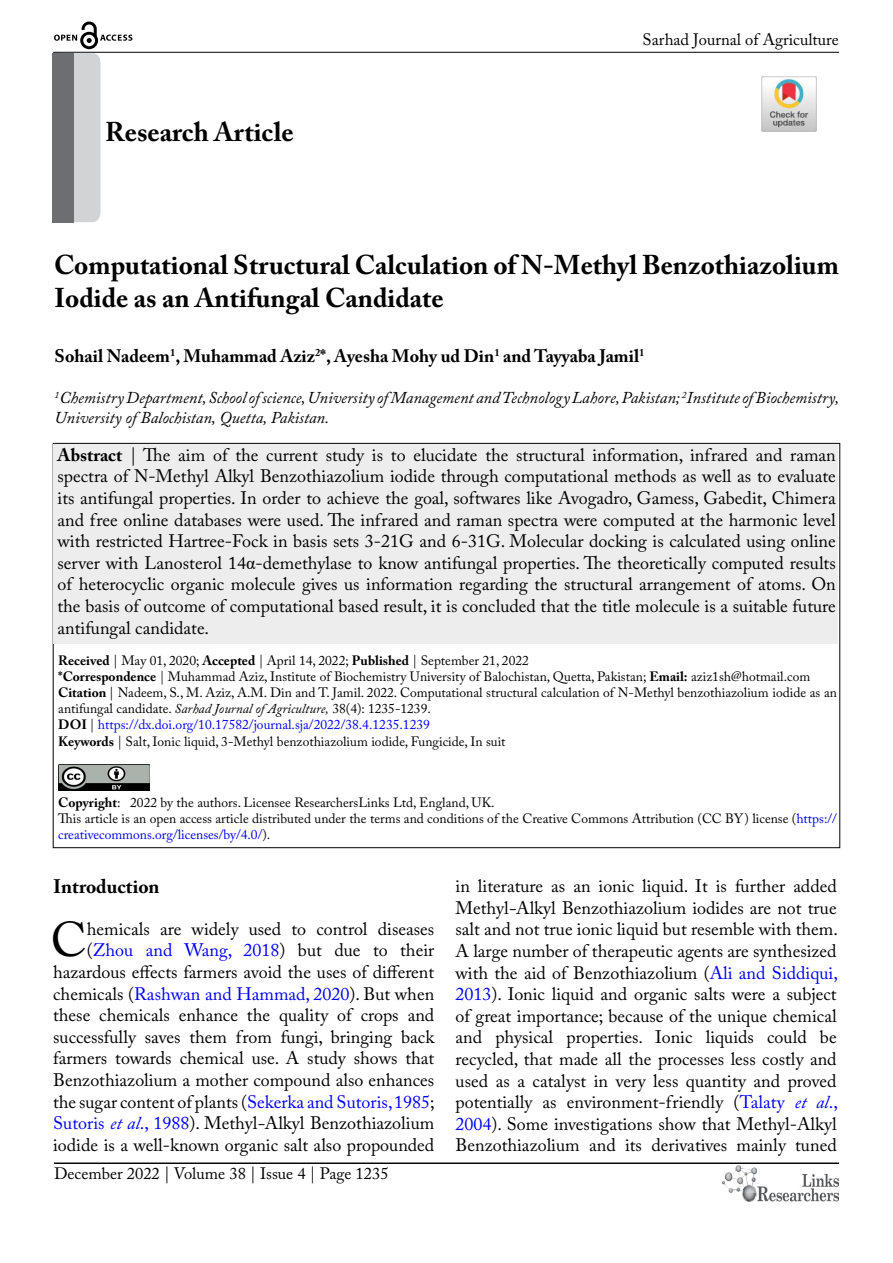
<style>
.page{position:relative;width:893px;height:1263px;background:#fff}
.page>*{position:absolute;margin:0;border:0;box-sizing:border-box;transform-origin:0 0}
.t1{font:48.45px "Adobe Caslon Pro";color:#000}
.t2{font:700 27px/32.4px "Adobe Caslon Pro";color:#000}
.t3{font:700 19.5px "Adobe Caslon Pro";color:#000}
.t4{font:18px/21.6px "Adobe Caslon Pro";color:#000;text-align:justify}
.t5{font:700 18px "Adobe Caslon Pro";color:#000}
.t6{font:italic 16.5px/19.8px "Adobe Caslon Pro";color:#000}
.t7{font:16.5px "Adobe Caslon Pro";color:#000}
.t8{font:13.5px/16.2px "Adobe Caslon Pro";color:#000}
.s1{font-weight:700}
.s2{font-family:"Times New Roman"}
.s3{font-style:italic}
.s4{color:#00f}
.s5{font-style:italic;color:#00f}
</style>
<div class="page">
<hr style="left:53px;top:52px;width:786px;height:1px;background:#000">
<img style="left:722px;top:1166px;width:117px;height:36px">
<svg style="left:54px;top:22px;width:78px;height:27px"></svg>
<div style="left:54px;top:53px;width:46px;height:169px;background:#d1d3d4;border-radius:9px"></div>
<hr style="left:54px;top:1163px;width:785px;height:1px;background:#000">
<div style="left:53px;top:53px;width:21px;height:169px;background:#6d6e71"></div>
<div style="left:54px;top:444px;width:784px;height:200px;background:#ededee"></div>
<img style="left:58px;top:764px;width:92px;height:26px">
<img style="left:761px;top:77px;width:55px;height:55px">
<h2 class="t2" style="left:105px;top:116px;width:190px">Research Article</h2>
<p class="t7" style="left:643px;top:30px;width:198px">Sarhad Journal of Agriculture</p>
<h2 class="t2" style="left:54px;top:249px;width:786px">Computational Structural Calculation of N-Methyl Benzothiazolium<br>Iodide as an Antifungal Candidate</h2>
<p class="t5" style="left:55px;top:345px;width:591px">Sohail Nadeem<sup>1</sup>, Muhammad Aziz<sup>2</sup>*, Ayesha Mohy ud Din<sup>1</sup> and Tayyaba Jamil<sup>1</sup></p>
<p class="t6" style="left:55px;top:388px;width:786px"><sup>1</sup>Chemistry Department, School of science, University of Management and Technology Lahore, Pakistan; <sup>2</sup>Institute of Biochemistry,<br>University of Balochistan, Quetta, Pakistan.</p>
<p class="t4" style="left:58px;top:444px;width:780px"><span class="s1">Abstract</span> | The aim of the current study is to elucidate the structural information, infrared and raman spectra of N-Methyl Alkyl Benzothiazolium iodide through computational methods as well as to evaluate its antifungal properties. In order to achieve the goal, softwares like Avogadro, Gamess, Gabedit, Chimera and free online databases were used. The infrared and raman spectra were computed at the harmonic level with restricted Hartree-Fock in basis sets 3-21G and 6-31G. Molecular docking is calculated using online server with Lanosterol 14<span class="s2">α</span>-demethylase to know antifungal properties. The theoretically computed results of heterocyclic organic molecule gives us information regarding the structural arrangement of atoms. On the basis of outcome of computational based result, it is concluded that the title molecule is a suitable future antifungal candidate.</p>
<p class="t8" style="left:58px;top:652px;width:780px"><span class="s1">Received</span> | May 01, 2020; <span class="s1">Accepted</span> | April 14, 2022; <span class="s1">Published</span> | September 21, 2022<br><span class="s1">*Correspondence</span> | Muhammad Aziz, Institute of Biochemistry University of Balochistan, Quetta, Pakistan; <span class="s1">Email:</span> aziz1sh@hotmail.com <span class="s1">Citation</span> | Nadeem, S., M. Aziz, A.M. Din and T. Jamil. 2022. Computational structural calculation of N-Methyl benzothiazolium iodide as an antifungal candidate. <span class="s3">Sarhad Journal of Agriculture,</span> 38(4): 1235-1239.<br><span class="s1">DOI</span> | <span class="s4">https://dx.doi.org/10.17582/journal.sja/2022/38.4.1235.1239<br></span><span class="s1">Keywords</span> | Salt, Ionic liquid, 3-Methyl benzothiazolium iodide, Fungicide, In suit</p>
<p class="t8" style="left:58px;top:794px;width:780px"><span class="s1">Copyright</span>: 2022 by the authors. Licensee ResearchersLinks Ltd, England, UK.<br>This article is an open access article distributed under the terms and conditions of the Creative Commons Attribution (CC BY) license (<span class="s4">https:// creativecommons.org/licenses/by/4.0/</span>).</p>
<p class="t3" style="left:53px;top:875px;width:108px">Introduction</p>
<h1 class="t1" style="left:51px;top:911px;width:38px">C</h1>
<p class="t4" style="left:53px;top:918px;width:383px;text-align:right">hemicals are widely used to control diseases (<span class="s4">Zhou and Wang, 2018</span>) but due to their hazardous effects farmers avoid the uses of different chemicals (<span class="s4">Rashwan and Hammad, 2020</span>). But when these chemicals enhance the quality of crops and successfully saves them from fungi, bringing back farmers towards chemical use. A study shows that Benzothiazolium a mother compound also enhances the sugar content of plants (<span class="s4">Sekerka and Sutoris, 1985</span>; <span class="s4">Sutoris</span> <span class="s5">et al</span><span class="s4">., 1988</span>). Methyl<span class="s3">-</span>Alkyl Benzothiazolium iodide is a well-known organic salt also propounded</p>
<p class="t7" style="left:54px;top:1164px;width:336px">December 2022 | Volume 38 | Issue 4 | Page 1235</p>
<p class="t4" style="left:456px;top:875px;width:384px">in literature as an ionic liquid. It is further added Methyl<span class="s3">-</span>Alkyl Benzothiazolium iodides are not true salt and not true ionic liquid but resemble with them.<br>A large number of therapeutic agents are synthesized with the aid of Benzothiazolium (<span class="s4">Ali and Siddiqui, 2013</span>). Ionic liquid and organic salts were a subject of great importance; because of the unique chemical and physical properties. Ionic liquids could be recycled, that made all the processes less costly and used as a catalyst in very less quantity and proved potentially as environment-friendly (<span class="s4">Talaty</span> <span class="s5">et al</span><span class="s4">., 2004</span>). Some investigations show that Methyl-Alkyl Benzothiazolium and its derivatives mainly tuned</p>
</div>
